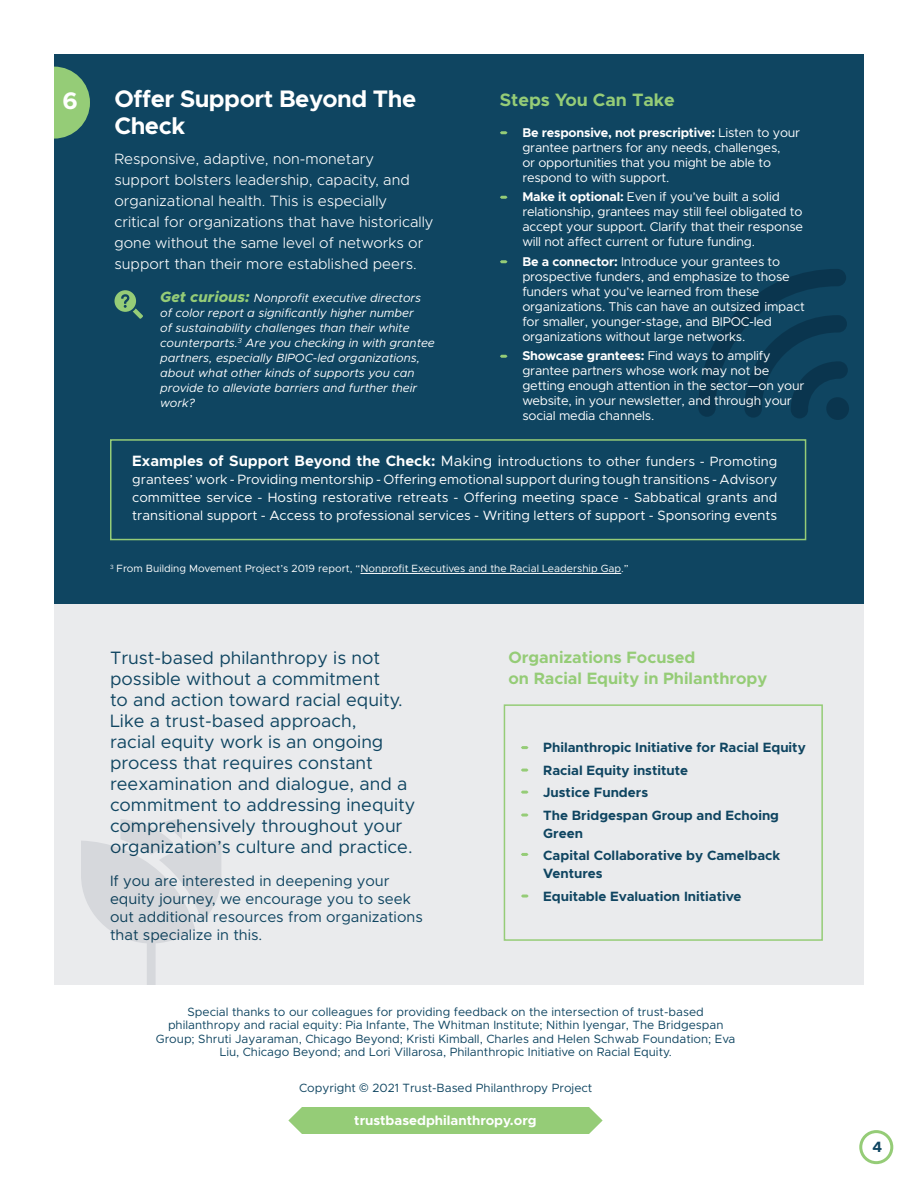
<style>
.page{position:relative;width:918px;height:1188px;background:#fff}
.page>*{position:absolute;margin:0;border:0;box-sizing:border-box;transform-origin:0 0}
.t1{font:700 24px/27px "Metropolis";letter-spacing:-.02em;color:#fff}
.t2{font:18px/21px "Metropolis";color:#0f4561}
.t3{font:700 18px "Metropolis";color:#95cc77}
.t4{font:700 16.5px/21px "Metropolis";color:#95cc77}
.t5{font:300 15px/21px "Metropolis";color:#fff}
.t6{font:15px/18px "Metropolis";color:#0f4561}
.t7{font:700 15px "Metropolis";color:#0f4561}
.t8{font:13.5px/18px "Metropolis";color:#fff;text-align:justify}
.t9{font:700 13.5px/22.5px "Metropolis";color:#0f4561}
.t10{font:700 13.5px "Metropolis";color:#fff}
.t11{font:12.75px/15px "Metropolis";letter-spacing:-.015em;color:#fff}
.t12{font:12px/13.5px "Metropolis";color:#0f4561;text-align:center}
.t13{font:italic 12px/15px "Metropolis";color:#fff}
.t14{font:10.5px "Metropolis";color:#fff}
.s1{font-weight:800;font-size:15px;color:#95cc77}
.s2{font-weight:700}
.s3{font-weight:700;font-size:15px}
.s4{font-size:15px}
.s5{font-family:"Helvetica"}
</style>
<div class="page">
<div style="left:859px;top:1130px;width:34px;height:34px;border:3px solid #95cc77;border-radius:50%"></div>
<div style="left:54px;top:54px;width:810px;height:550px;background:#0f4561"></div>
<div style="left:54px;top:604px;width:810px;height:381px;background:#eaebed"></div>
<svg style="left:54px;top:67px;width:36px;height:72px"></svg>
<svg style="left:115px;top:290px;width:28px;height:29px"></svg>
<div style="left:288px;top:1107px;width:315px;height:27px;background:#95cc77"></div>
<div style="left:110px;top:439px;width:696px;height:101px;border:2px solid #95cc77"></div>
<div style="left:504px;top:704px;width:319px;height:237px;border:2px solid #95cc77"></div>
<svg style="left:521px;top:769px;width:8px;height:3px"></svg>
<svg style="left:521px;top:746px;width:8px;height:3px"></svg>
<svg style="left:521px;top:814px;width:8px;height:3px"></svg>
<svg style="left:521px;top:791px;width:8px;height:3px"></svg>
<svg style="left:521px;top:853px;width:8px;height:3px"></svg>
<svg style="left:521px;top:895px;width:8px;height:3px"></svg>
<svg style="left:698px;top:269px;width:151px;height:151px"></svg>
<hr style="left:360px;top:573px;width:261px;height:1px;background:#fff">
<svg style="left:81px;top:819px;width:140px;height:166px"></svg>
<svg style="left:500px;top:131px;width:8px;height:3px"></svg>
<svg style="left:500px;top:196px;width:8px;height:3px"></svg>
<svg style="left:500px;top:260px;width:8px;height:3px"></svg>
<svg style="left:500px;top:355px;width:8px;height:3px"></svg>
<h1 class="t1" style="left:63px;top:87px;width:17px">6</h1>
<h1 class="t1" style="left:115px;top:86px;width:303px">Offer Support Beyond The<br>Check</h1>
<p class="t5" style="left:115px;top:149px;width:321px">Responsive, adaptive, non-monetary<br>support bolsters leadership, capacity, and organizational health. This is especially critical for organizations that have historically gone without the same level of networks or support than their more established peers.</p>
<p class="t13" style="left:160px;top:291px;width:276px"><span class="s1">Get curious:</span> Nonprofit executive directors of color report a significantly higher number<br>of sustainability challenges than their white counterparts.<sup>3</sup> Are you checking in with grantee partners, especially BIPOC-led organizations, about what other kinds of supports you can provide to alleviate barriers and further their work?</p>
<h2 class="t3" style="left:500px;top:88px;width:177px">Steps You Can Take</h2>
<p class="t11" style="left:522px;top:125px;width:279px"><span class="s2">Be responsive, not prescriptive:</span> Listen to your grantee partners for any needs, challenges,<br>or opportunities that you might be able to respond to with support.</p>
<p class="t11" style="left:522px;top:190px;width:282px"><span class="s2">Make it optional:</span> Even if you’ve built a solid relationship, grantees may still feel obligated to accept your support. Clarify that their response will not affect current or future funding.</p>
<p class="t11" style="left:522px;top:254px;width:284px"><span class="s2">Be a connector:</span> Introduce your grantees to prospective funders, and emphasize to those funders what you’ve learned from these organizations. This can have an outsized impact for smaller, younger-stage, and BIPOC-led organizations without large networks.</p>
<p class="t11" style="left:522px;top:349px;width:284px"><span class="s2">Showcase grantees:</span> Find ways to amplify grantee partners whose work may not be getting enough attention in the sector—on your website, in your newsletter, and through your social media channels.</p>
<p class="t8" style="left:132px;top:452px;width:647px"><span class="s3">Examples of Support Beyond the Check:</span> <span class="s4">Making i</span>ntroductions to other funders - Promoting grantees’ work - Providing mentorship - Offering emotional support during tough transitions - Advisory committee service - Hosting restorative retreats - Offering meeting space - Sabbatical grants and transitional support - Access to professional services - Writing letters of support - Sponsoring events</p>
<p class="t14" style="left:110px;top:562px;width:520px"><sup>3</sup> From Building Movement Project’s 2019 report, “Nonprofit Executives and the Racial Leadership Gap.”</p>
<p class="t2" style="left:110px;top:648px;width:307px">Trust-based philanthropy is not possible without a commitment<br>to and action toward racial equity.<br>Like a trust-based approach,<br>racial equity work is an ongoing process that requires constant reexamination and dialogue, and a commitment to addressing inequity comprehensively throughout your organization’s culture and practice.</p>
<p class="t6" style="left:110px;top:872px;width:314px">If you are interested in deepening your equity journey, we encourage you to seek out additional resources from organizations that specialize in this.</p>
<p class="t4" style="left:508px;top:647px;width:260px">Organizations Focused<br>on Racial Equity in Philanthropy</p>
<p class="t9" style="left:543px;top:736px;width:264px">Philanthropic Initiative for Racial Equity<br>Racial Equity institute<br>Justice Funders<br>The Bridgespan Group and Echoing</p>
<p class="t9" style="left:543px;top:822px;width:239px">Green<br>Capital Collaborative by Camelback</p>
<p class="t9" style="left:543px;top:862px;width:200px">Ventures<br>Equitable Evaluation Initiative</p>
<p class="t12" style="left:156px;top:1005px;width:581px">Special thanks to our colleagues for providing feedback on the intersection of trust-based philanthropy and racial equity: Pia Infante, The Whitman Institute; Nithin Iyengar, The Bridgespan Group; Shruti Jayaraman, Chicago Beyond; Kristi Kimball, Charles and Helen Schwab Foundation; Eva Liu, Chicago Beyond; and Lori Villarosa, Philanthropic Initiative on Racial Equity.</p>
<p class="t12" style="left:299px;top:1081px;width:295px">Copyright <span class="s5">©</span> 2021 Trust-Based Philanthropy Project</p>
<p class="t10" style="left:354px;top:1112px;width:184px">trustbasedphilanthropy.org</p>
<p class="t7" style="left:872px;top:1137px;width:11px">4</p>
</div>
